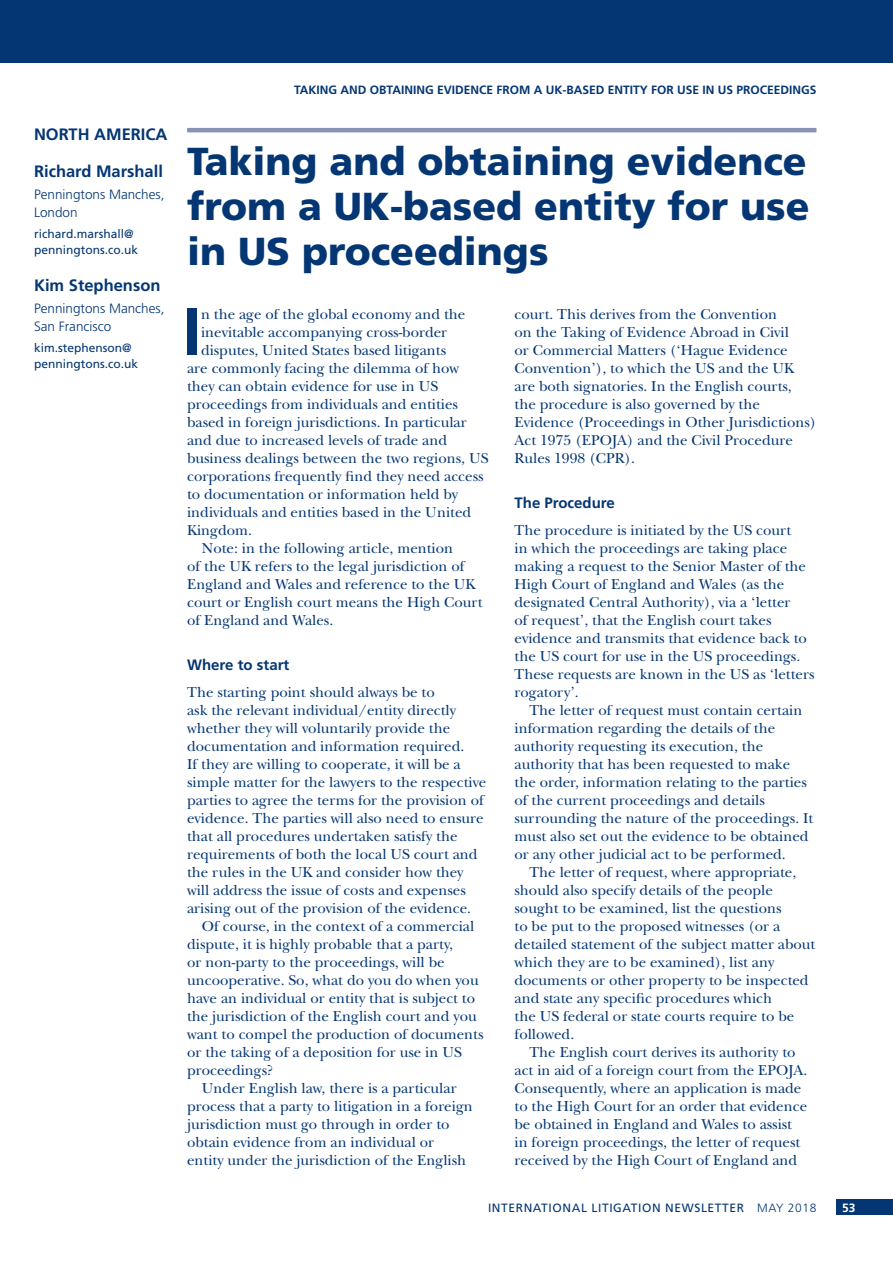
<style>
.page{position:relative;width:893px;height:1263px;background:#fff}
.page>*{position:absolute;margin:0;border:0;box-sizing:border-box;transform-origin:0 0}
.t1{font:700 66.6px "Frutiger";color:#043673}
.t2{font:900 39px/45px "Frutiger";color:#043673;text-align:justify}
.t3{font:700 16.5px "Frutiger";color:#043673}
.t4{font:15px/18px "New Baskerville";color:#043673}
.t5{font:700 15px "Frutiger";color:#043673}
.t6{font:300 13.5px/18px "Frutiger";color:#043673}
.t7{font:700 12px "Frutiger";color:#043673}
.t8{font:12px/16.5px "Frutiger";color:#043673}
.t9{font:12px "Frutiger";letter-spacing:.05em;color:#043673}
.t10{font:700 12px "Frutiger";color:#fff}
.s1{font-weight:300}
</style>
<div class="page">
<div style="left:0;top:0;width:893px;height:63px;background:#043673"></div>
<div style="left:836px;top:1199px;width:57px;height:16px;background:#043673"></div>
<hr style="left:187px;top:128px;width:629px;height:4px;background:#8991b7">
<p class="t3" style="left:34px;top:125px;width:135px">NORTH AMERICA</p>
<p class="t3" style="left:34px;top:161px;width:130px">Richard Marshall</p>
<p class="t6" style="left:34px;top:185px;width:132px">Penningtons Manches,<br>London</p>
<p class="t8" style="left:34px;top:225px;width:106px">richard.marshall@ penningtons.co.uk</p>
<p class="t3" style="left:34px;top:275px;width:128px">Kim Stephenson</p>
<p class="t6" style="left:34px;top:299px;width:132px">Penningtons Manches,<br>San Francisco</p>
<p class="t8" style="left:34px;top:339px;width:106px">kim.stephenson@ penningtons.co.uk</p>
<p class="t7" style="left:294px;top:83px;width:524px">TAKING AND OBTAINING EVIDENCE FROM A UK-BASED ENTITY FOR USE IN US PROCEEDINGS</p>
<h2 class="t2" style="left:187px;top:138px;width:624px">Taking and obtaining evidence from a UK-based entity for use in US proceedings</h2>
<h1 class="t1" style="left:182px;top:293px;width:20px">I</h1>
<p class="t4" style="left:201px;top:305px;width:266px">n the age of the global economy and the</p>
<p class="t4" style="left:201px;top:323px;width:248px">inevitable accompanying cross-border</p>
<p class="t4" style="left:201px;top:341px;width:247px">disputes, United States based litigants</p>
<p class="t4" style="left:187px;top:359px;width:274px">are commonly facing the dilemma of how</p>
<p class="t4" style="left:187px;top:377px;width:253px">they can obtain evidence for use in US</p>
<p class="t4" style="left:187px;top:395px;width:272px">proceedings from individuals and entities</p>
<p class="t4" style="left:187px;top:413px;width:281px">based in foreign jurisdictions. In particular</p>
<p class="t4" style="left:187px;top:431px;width:262px">and due to increased levels of trade and</p>
<p class="t4" style="left:187px;top:449px;width:303px">business dealings between the two regions, US</p>
<p class="t4" style="left:187px;top:467px;width:298px">corporations frequently find they need access</p>
<p class="t4" style="left:187px;top:485px;width:272px">to documentation or information held by</p>
<p class="t4" style="left:187px;top:503px;width:286px">individuals and entities based in the United</p>
<p class="t4" style="left:187px;top:521px;width:66px">Kingdom.</p>
<p class="t4" style="left:202px;top:539px;width:253px">Note: in the following article, mention</p>
<p class="t4" style="left:187px;top:557px;width:279px">of the UK refers to the legal jurisdiction of</p>
<p class="t4" style="left:187px;top:575px;width:290px">England and Wales and reference to the UK</p>
<p class="t4" style="left:187px;top:593px;width:297px">court or English court means the High Court</p>
<p class="t4" style="left:187px;top:611px;width:148px">of England and Wales.</p>
<p class="t5" style="left:187px;top:656px;width:104px">Where to start</p>
<p class="t4" style="left:187px;top:683px;width:301px">The starting point should always be to<br>ask the relevant individual/entity directly whether they will voluntarily provide the documentation and information required.<br>If they are willing to cooperate, it will be a simple matter for the lawyers to the respective parties to agree the terms for the provision of evidence. The parties will also need to ensure that all procedures undertaken satisfy the requirements of both the local US court and the rules in the UK and consider how they will address the issue of costs and expenses arising out of the provision of the evidence.</p>
<p class="t4" style="left:202px;top:917px;width:274px">Of course, in the context of a commercial</p>
<p class="t4" style="left:187px;top:935px;width:268px">dispute, it is highly probable that a party,</p>
<p class="t4" style="left:187px;top:953px;width:259px">or non-party to the proceedings, will be</p>
<p class="t4" style="left:187px;top:971px;width:293px">uncooperative. So, what do you do when you</p>
<p class="t4" style="left:187px;top:989px;width:289px">have an individual or entity that is subject to</p>
<p class="t4" style="left:187px;top:1007px;width:291px">the jurisdiction of the English court and you</p>
<p class="t4" style="left:187px;top:1025px;width:298px">want to compel the production of documents</p>
<p class="t4" style="left:187px;top:1043px;width:276px">or the taking of a deposition for use in US</p>
<p class="t4" style="left:187px;top:1061px;width:88px">proceedings?</p>
<p class="t4" style="left:202px;top:1079px;width:256px">Under English law, there is a particular</p>
<p class="t4" style="left:187px;top:1097px;width:287px">process that a party to litigation in a foreign</p>
<p class="t4" style="left:187px;top:1115px;width:264px">jurisdiction must go through in order to</p>
<p class="t4" style="left:187px;top:1133px;width:249px">obtain evidence from an individual or</p>
<p class="t4" style="left:187px;top:1151px;width:281px">entity under the jurisdiction of the English</p>
<p class="t4" style="left:514px;top:305px;width:303px">court. This derives from the Convention<br>on the Taking of Evidence Abroad in Civil<br>or Commercial Matters (‘Hague Evidence Convention’), to which the US and the UK are both signatories. In the English courts, the procedure is also governed by the Evidence (Proceedings in Other Jurisdictions)<br>Act 1975 (EPOJA) and the Civil Procedure Rules 1998 (CPR).</p>
<p class="t5" style="left:514px;top:494px;width:102px">The Procedure</p>
<p class="t4" style="left:514px;top:521px;width:301px">The procedure is initiated by the US court<br>in which the proceedings are taking place making a request to the Senior Master of the High Court of England and Wales (as the designated Central Authority), via a ‘letter<br>of request’, that the English court takes evidence and transmits that evidence back to the US court for use in the US proceedings.<br>These requests are known in the US as ‘letters rogatory’.</p>
<p class="t4" style="left:514px;top:701px;width:300px;text-indent:15px">The letter of request must contain certain information regarding the details of the authority requesting its execution, the authority that has been requested to make the order, information relating to the parties of the current proceedings and details surrounding the nature of the proceedings. It must also set out the evidence to be obtained or any other judicial act to be performed.</p>
<p class="t4" style="left:514px;top:863px;width:302px;text-indent:15px">The letter of request, where appropriate, should also specify details of the people sought to be examined, list the questions<br>to be put to the proposed witnesses (or a detailed statement of the subject matter about which they are to be examined), list any documents or other property to be inspected and state any specific procedures which<br>the US federal or state courts require to be followed.</p>
<p class="t4" style="left:514px;top:1043px;width:294px;text-indent:15px">The English court derives its authority to act in aid of a foreign court from the EPOJA.<br>Consequently, where an application is made to the High Court for an order that evidence be obtained in England and Wales to assist in foreign proceedings, the letter of request received by the High Court of England and</p>
<p class="t9" style="left:488px;top:1200px;width:330px">INTERNATIONAL LITIGATION NEWSLETTER <span class="s1">MAY 2018</span></p>
<p class="t10" style="left:842px;top:1200px;width:15px">53</p>
</div>
